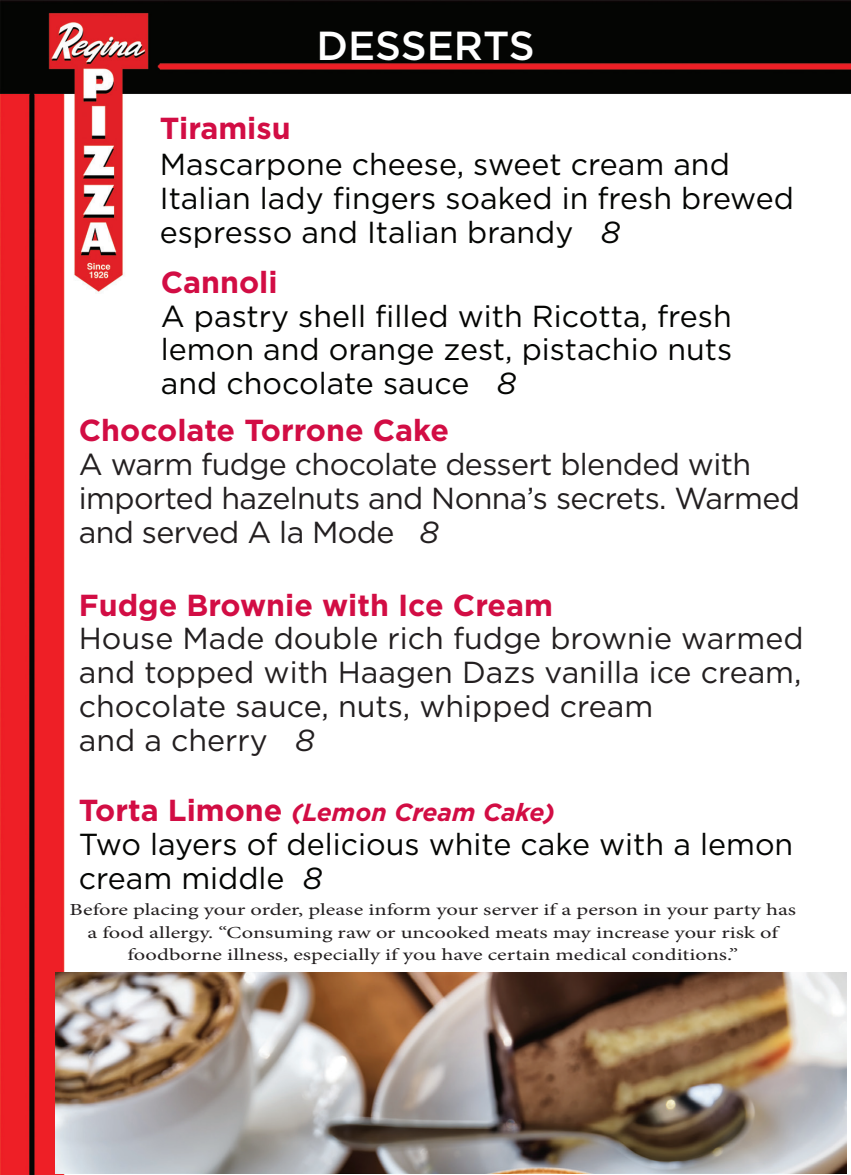
<style>
.page{position:relative;width:851px;height:1175px;background:#fff}
.page>*{position:absolute;margin:0;border:0;box-sizing:border-box;transform-origin:0 0}
.t1{font:500 40.5px "Gotham";color:#fff}
.t2{font:30.38px/33.8px "Gotham";color:#040503}
.t3{font:30.38px/33.8px "Gotham";letter-spacing:-.015em;color:#231f20}
.t4{font:700 30.38px "Gotham";color:#d20d44}
.t5{font:italic 700 24.75px "Gotham";color:#d20d44}
.t6{font:16.88px/22.5px "Minion Pro";color:#231f20;text-align:center;scale:1.33 1}
.s1{font-style:italic}
.s2{font-style:normal;font-size:30.38px}
</style>
<div class="page">
<img style="left:0;top:0;width:850px;height:1174px">
<img style="left:55px;top:972px;width:791px;height:201px">
<h1 class="t1" style="left:316px;top:19px;width:220px">DESSERTS</h1>
<p class="t4" style="left:160px;top:108px;width:132px">Tiramisu</p>
<p class="t2" style="left:160px;top:147px;width:635px">Mascarpone cheese, sweet cream and<br>Italian lady fingers soaked in fresh brewed espresso and Italian brandy <span class="s1">8</span></p>
<p class="t4" style="left:161px;top:262px;width:118px">Cannoli</p>
<p class="t2" style="left:161px;top:298px;width:573px;text-align:justify">A pastry shell filled with Ricotta, fresh lemon and orange zest, pistachio nuts and chocolate sauce <span class="s1">8</span></p>
<p class="t4" style="left:79px;top:410px;width:372px">Chocolate Torrone Cake</p>
<p class="t3" style="left:79px;top:447px;width:722px">A warm fudge chocolate dessert blended with imported hazelnuts and Nonna’s secrets. Warmed and served A la Mode <span class="s1">8</span></p>
<p class="t4" style="left:79px;top:585px;width:476px">Fudge Brownie with Ice Cream</p>
<p class="t3" style="left:79px;top:621px;width:726px">House Made double rich fudge brownie warmed and topped with Haagen Dazs vanilla ice cream, chocolate sauce, nuts, whipped cream<br>and a cherry <span class="s1">8</span></p>
<p class="t5" style="left:79px;top:796px;width:477px"><span class="s2">Torta Limone</span> (Lemon Cream Cake)</p>
<p class="t2" style="left:79px;top:826px;width:716px">Two layers of delicious white cake with a lemon cream middle <span class="s1">8</span></p>
<p class="t6" style="left:69px;top:898px;width:548px">Before placing your order, please inform your server if a person in your party has a food allergy. “Consuming raw or uncooked meats may increase your risk of foodborne illness, especially if you have certain medical conditions.”</p>
</div>
